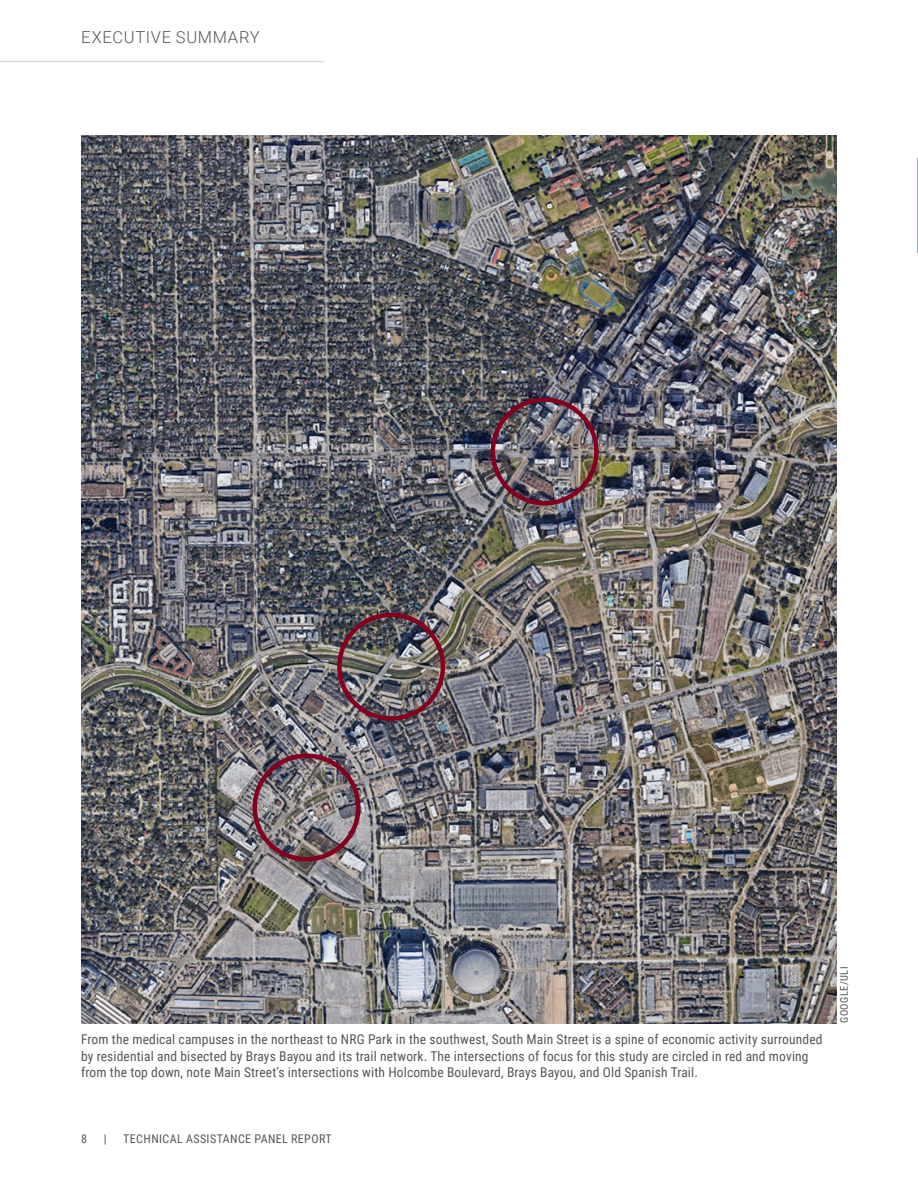
<style>
.page{position:relative;width:918px;height:1188px;background:#fff}
.page>*{position:absolute;margin:0;border:0;box-sizing:border-box;transform-origin:0 0}
.Section_Heading{font:300 16.5px "Roboto";letter-spacing:.045em;color:#545758}
.t1{font:13.5px/16.5px "Roboto Condensed";letter-spacing:.01em;color:#545758}
.t2{font:12px "Roboto Condensed";letter-spacing:.035em;color:#545758}
.t3{font:10.5px "Roboto Condensed";letter-spacing:.045em;color:#545758}
</style>
<div class="page">
<hr style="left:0;top:61px;width:324px;height:1px;background:#dddcdd">
<hr style="left:917px;top:158px;width:1px;height:95px;background:#92adc8">
<img style="left:81px;top:135px;width:756px;height:889px">
<div style="left:337px;top:613px;width:108px;height:108px;border:4px solid #83011e;border-radius:50%"></div>
<div style="left:491px;top:398px;width:108px;height:108px;border:4px solid #83011e;border-radius:50%"></div>
<div style="left:253px;top:753px;width:108px;height:108px;border:4px solid #83011e;border-radius:50%"></div>
<p class="Section_Heading" style="left:81px;top:26px;width:180px">EXECUTIVE SUMMARY</p>
<p class="t1" style="left:81px;top:1031px;width:743px">From the medical campuses in the northeast to NRG Park in the southwest, South Main Street is a spine of economic activity surrounded by residential and bisected by Brays Bayou and its trail network. The intersections of focus for this study are circled in red and moving from the top down, note Main Street’s intersections with Holcombe Boulevard, Brays Bayou, and Old Spanish Trail.</p>
<p class="t3" style="left:837px;top:1023px;width:58px;rotate:-90deg">GOOGLE/ULI</p>
<p class="t2" style="left:81px;top:1130px;width:7px">8</p>
<p class="t2" style="left:104px;top:1130px;width:4px">|</p>
<p class="t2" style="left:123px;top:1130px;width:210px">TECHNICAL ASSISTANCE PANEL REPORT</p>
</div>
